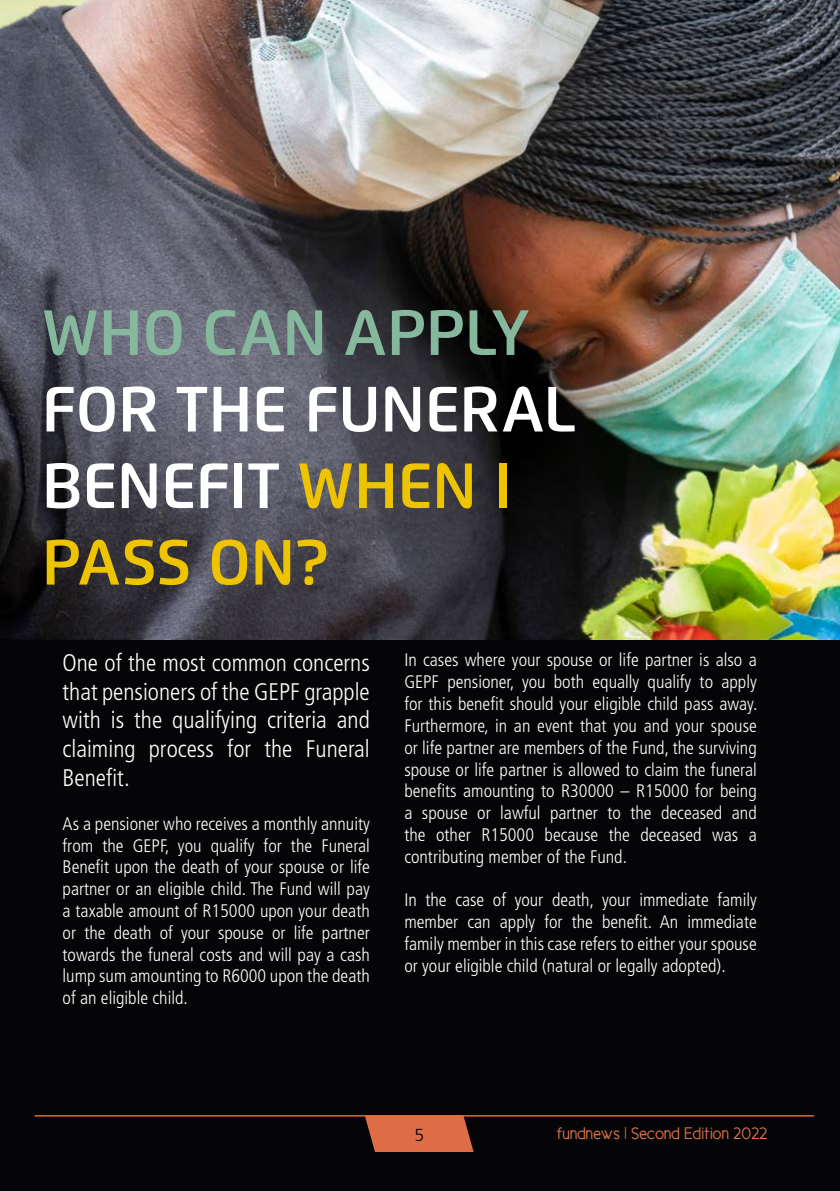
<style>
.page{position:relative;width:840px;height:1191px;background:#fff}
.page>*{position:absolute;margin:0;border:0;box-sizing:border-box;transform-origin:0 0}
.t1{font:600 63.8px/76.6px "Flexo";letter-spacing:-.01em;color:#fff}
.t2{font:600 63.8px "Flexo";color:#86b89d}
.t3{font:300 condensed 24px/28.8px "Frutiger LT Std";color:#fff;text-align:justify}
.t4{font:300 condensed 18.2px/21.8px "Frutiger LT Std";color:#fff;text-align:justify}
.t5{font:300 17.4px "Frutiger";color:#000}
.t6{font:17px "New Cicle Gordita";color:#dd724c}
.s1{color:#eec400}
</style>
<div class="page">
<div style="left:0;top:0;width:839px;height:1191px;background:#050507"></div>
<hr style="left:35px;top:1115px;width:778px;height:1px;background:#de6d45">
<svg style="left:364px;top:1115px;width:109px;height:37px;background:#ca633f"></svg>
<img style="left:0;top:0;width:839px;height:639px">
<h1 class="t2" style="left:42px;top:294px;width:489px">WHO CAN APPLY</h1>
<h1 class="t1" style="left:42px;top:370px;width:534px">FOR THE FUNERAL<br>BENEFIT <span class="s1">WHEN I<br>PASS ON?</span></h1>
<h2 class="t3" style="left:63px;top:648px;width:308px">One of the most common concerns that pensioners of the GEPF grapple with is the qualifying criteria and claiming process for the Funeral Benefit.</h2>
<p class="t4" style="left:63px;top:812px;width:308px">As a pensioner who receives a monthly annuity from the GEPF, you qualify for the Funeral Benefit upon the death of your spouse or life partner or an eligible child. The Fund will pay a taxable amount of R15000 upon your death or the death of your spouse or life partner towards the funeral costs and will pay a cash lump sum amounting to R6000 upon the death of an eligible child.</p>
<p class="t4" style="left:404px;top:649px;width:354px">In cases where your spouse or life partner is also a GEPF pensioner, you both equally qualify to apply for this benefit should your eligible child pass away.<br>Furthermore, in an event that you and your spouse or life partner are members of the Fund, the surviving spouse or life partner is allowed to claim the funeral benefits amounting to R30000 – R15000 for being a spouse or lawful partner to the deceased and the other R15000 because the deceased was a contributing member of the Fund.</p>
<p class="t4" style="left:404px;top:889px;width:354px">In the case of your death, your immediate family member can apply for the benefit. An immediate family member in this case refers to either your spouse or your eligible child (natural or legally adopted).</p>
<p class="t5" style="left:414px;top:1125px;width:11px">5</p>
<p class="t6" style="left:556px;top:1124px;width:212px">fundnews | Second Edition 2022</p>
</div>
